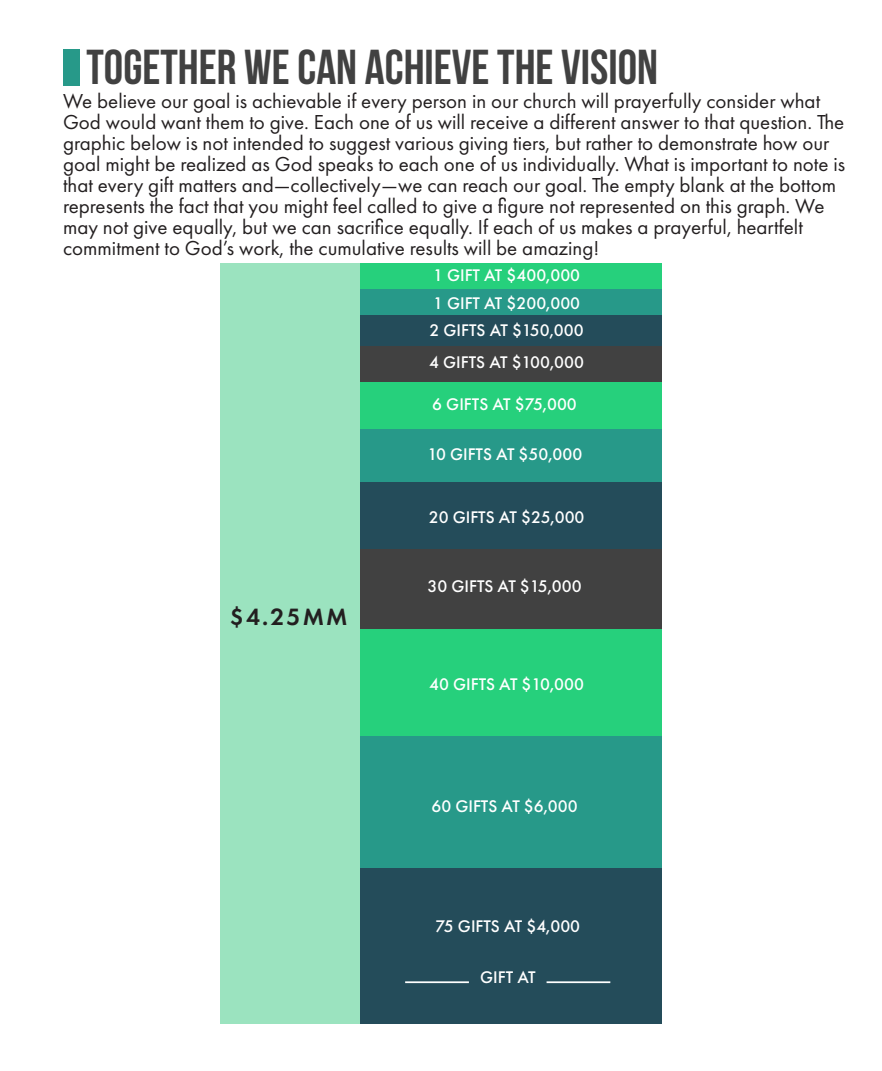
<style>
.page{position:relative;width:882px;height:1071px;background:#fff}
.page>*{position:absolute;margin:0;border:0;box-sizing:border-box;transform-origin:0 0}
.t1{font:700 49px "Bebas Neue";color:#414141}
.t2{font:600 24.5px "Futura PT";color:#231f20}
.t3{font:21px/21px "Futura PT";color:#231f20}
.t4{font:500 17.5px "Futura PT";color:#fff}
</style>
<div class="page">
<div style="left:359px;top:629px;width:303px;height:113px;background:#26d07c"></div>
<div style="left:359px;top:736px;width:303px;height:142px;background:#279989"></div>
<div style="left:359px;top:545px;width:303px;height:84px;background:#414141"></div>
<div style="left:359px;top:482px;width:303px;height:66px;background:#244c5a"></div>
<div style="left:359px;top:429px;width:303px;height:53px;background:#279989"></div>
<div style="left:359px;top:382px;width:303px;height:47px;background:#26d07c"></div>
<div style="left:359px;top:345px;width:303px;height:37px;background:#414141"></div>
<div style="left:359px;top:314px;width:303px;height:31px;background:#244c5a"></div>
<div style="left:359px;top:263px;width:303px;height:26px;background:#26d07c"></div>
<div style="left:359px;top:289px;width:303px;height:25px;background:#279989"></div>
<div style="left:359px;top:868px;width:303px;height:155px;background:#244c5a"></div>
<hr style="left:547px;top:981px;width:63px;height:2px;background:#fff">
<hr style="left:405px;top:981px;width:64px;height:2px;background:#fff">
<div style="left:63px;top:49px;width:16px;height:37px;background:#279989"></div>
<div style="left:220px;top:263px;width:139px;height:760px;background:#9be3bf"></div>
<p class="t1" style="left:87px;top:40px;width:573px">TOGETHER WE CAN ACHIEVE THE VISION</p>
<p class="t3" style="left:63px;top:91px;width:784px">We believe our goal is achievable if every person in our church will prayerfully consider what God would want them to give. Each one of us will receive a different answer to that question. The graphic below is not intended to suggest various giving tiers, but rather to demonstrate how our goal might be realized as God speaks to each one of us individually. What is important to note is that every gift matters and—collectively—we can reach our goal. The empty blank at the bottom represents the fact that you might feel called to give a figure not represented on this graph. We may not give equally, but we can sacrifice equally. If each of us makes a prayerful, heartfelt commitment to God’s work, the cumulative results will be amazing!</p>
<p class="t4" style="left:433px;top:265px;width:149px">1 GIFT AT $400,000</p>
<p class="t4" style="left:433px;top:292px;width:149px">1 GIFT AT $200,000</p>
<p class="t4" style="left:430px;top:320px;width:156px">2 GIFTS AT $150,000</p>
<p class="t4" style="left:429px;top:352px;width:156px">4 GIFTS AT $100,000</p>
<p class="t4" style="left:432px;top:394px;width:146px">6 GIFTS AT $75,000</p>
<p class="t4" style="left:427px;top:444px;width:156px">10 GIFTS AT $50,000</p>
<p class="t4" style="left:429px;top:506px;width:157px">20 GIFTS AT $25,000</p>
<p class="t2" style="left:230px;top:601px;width:119px">$4.25MM</p>
<p class="t4" style="left:427px;top:575px;width:156px">30 GIFTS AT $15,000</p>
<p class="t4" style="left:429px;top:673px;width:156px">40 GIFTS AT $10,000</p>
<p class="t4" style="left:431px;top:795px;width:148px">60 GIFTS AT $6,000</p>
<p class="t4" style="left:436px;top:916px;width:146px">75 GIFTS AT $4,000</p>
<p class="t4" style="left:480px;top:966px;width:57px">GIFT AT</p>
</div>
